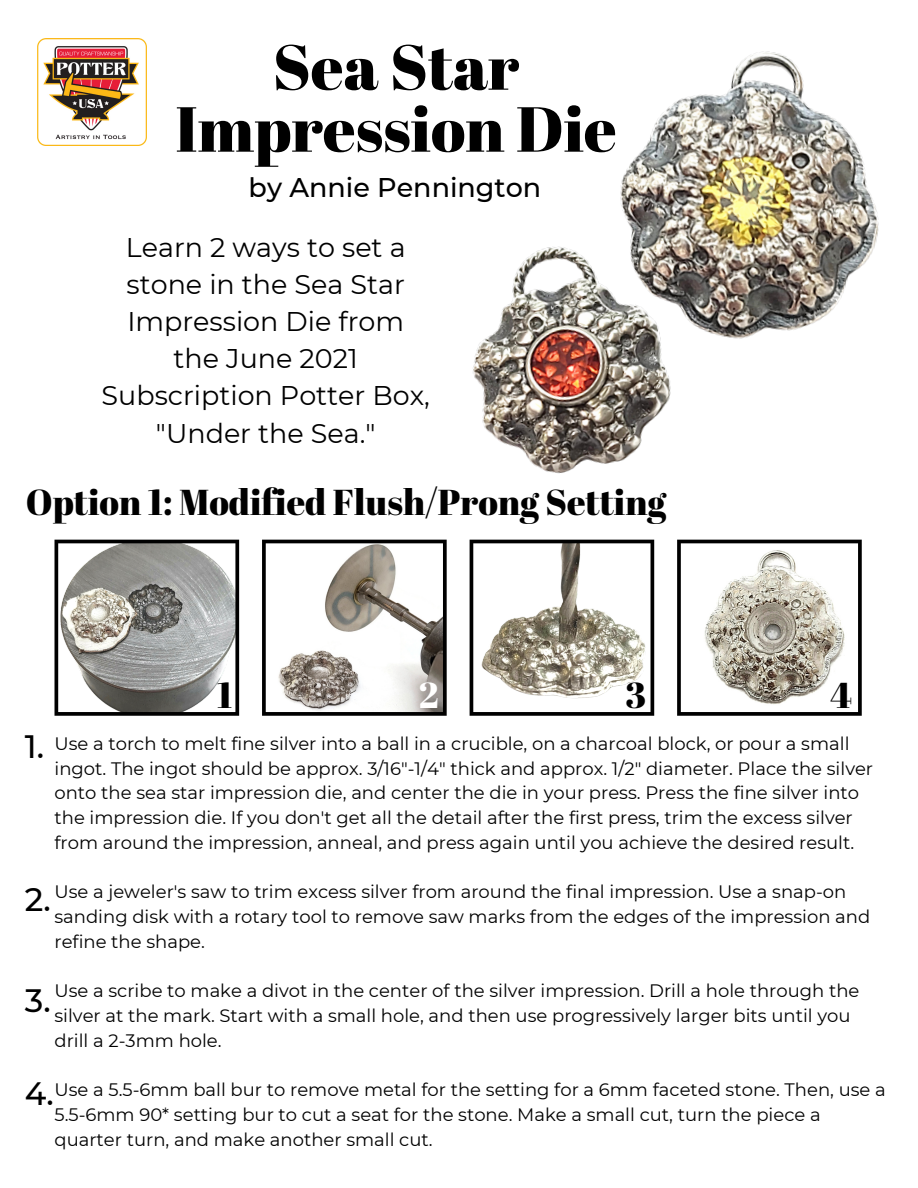
<style>
.page{position:relative;width:918px;height:1188px;background:#fff}
.page>*{position:absolute;margin:0;border:0;box-sizing:border-box;transform-origin:0 0}
.t1{font:63.45px/61.9px "Abril Fatface";color:#000;text-align:center}
.t2{font:36px "Abril Fatface";color:#000}
.t3{font:36px "Abril Fatface";color:#fff}
.t4{font:500 32.4px "Montserrat";color:#000}
.t5{font:27px/37.2px "Montserrat";color:#000;text-align:center}
.t6{font:500 27px "Montserrat";color:#000}
.t7{font:18px/24.8px "Montserrat";color:#000}
</style>
<div class="page">
<svg style="left:470px;top:540px;width:184px;height:176px"></svg>
<svg style="left:677px;top:540px;width:185px;height:176px"></svg>
<svg style="left:262px;top:540px;width:185px;height:176px"></svg>
<svg style="left:55px;top:540px;width:184px;height:176px"></svg>
<img style="left:37px;top:38px;width:109px;height:107px">
<img style="left:473px;top:246px;width:198px;height:228px">
<img style="left:579px;top:51px;width:300px;height:334px">
<p class="t1" style="left:175px;top:34px;width:443px">Sea Star<br>Impression Die</p>
<p class="t6" style="left:249px;top:171px;width:294px">by Annie Pennington</p>
<p class="t5" style="left:102px;top:229px;width:330px">Learn 2 ways to set a stone in the Sea Star<br>Impression Die from the June 2021<br>Subscription Potter Box, "Under the Sea."</p>
<p class="t2" style="left:26px;top:477px;width:642px">Option 1: Modified Flush/Prong Setting</p>
<p class="t2" style="left:217px;top:670px;width:17px">1</p>
<p class="t3" style="left:419px;top:670px;width:21px">2</p>
<p class="t2" style="left:625px;top:670px;width:22px">3</p>
<p class="t2" style="left:830px;top:670px;width:23px">4</p>
<p class="t4" style="left:25px;top:727px;width:21px">1.</p>
<p class="t7" style="left:55px;top:731px;width:820px">Use a torch to melt fine silver into a ball in a crucible, on a charcoal block, or pour a small ingot. The ingot should be approx. 3/16"-1/4" thick and approx. 1/2" diameter. Place the silver onto the sea star impression die, and center the die in your press. Press the fine silver into the impression die. If you don't get all the detail after the first press, trim the excess silver from around the impression, anneal, and press again until you achieve the desired result.</p>
<p class="t7" style="left:55px;top:880px;width:817px">Use a jeweler's saw to trim excess silver from around the final impression. Use a snap-on sanding disk with a rotary tool to remove saw marks from the edges of the impression and refine the shape.</p>
<p class="t7" style="left:55px;top:979px;width:806px">Use a scribe to make a divot in the center of the silver impression. Drill a hole through the silver at the mark. Start with a small hole, and then use progressively larger bits until you drill a 2-3mm hole.</p>
<p class="t4" style="left:25px;top:880px;width:27px">2.</p>
<p class="t4" style="left:25px;top:981px;width:27px">3.</p>
<p class="t4" style="left:25px;top:1073px;width:30px">4.</p>
<p class="t7" style="left:55px;top:1078px;width:833px">Use a 5.5-6mm ball bur to remove metal for the setting for a 6mm faceted stone. Then, use a<br>5.5-6mm 90* setting bur to cut a seat for the stone. Make a small cut, turn the piece a quarter turn, and make another small cut.</p>
</div>
